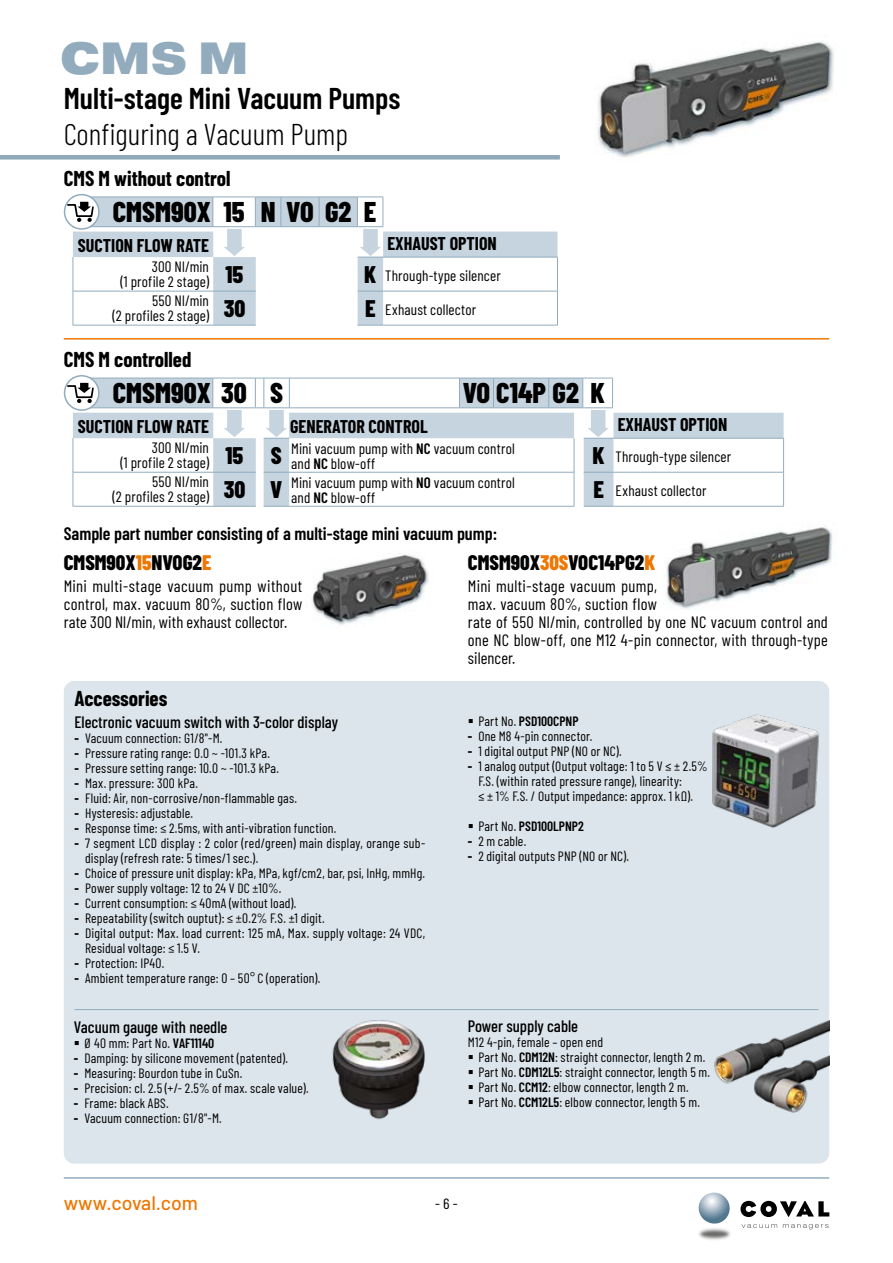
<style>
.page{position:relative;width:893px;height:1263px;background:#fff}
.page>*{position:absolute;margin:0;border:0;box-sizing:border-box;transform-origin:0 0}
.t1{font:900 45px "Pragmatica Ext";color:#92acbe}
.t2{font:600 30px "Barlow Condensed";color:#000}
.t3{font:300 30px "Barlow Condensed";color:#000}
.t4{font:800 28.5px "Barlow Condensed";color:#000}
.t5{font:800 24px/34px "Barlow Condensed";color:#000}
.t6{font:700 21px "Barlow Condensed";color:#000}
.t7{font:800 21px "Barlow Condensed";color:#000}
.t8{font:500 19.5px "Barlow";color:#ee7601}
.t9{font:700 18px "Barlow Condensed";color:#000}
.t10{font:600 18px "Barlow Condensed";color:#000}
.t11{font:16.5px/18px "Barlow Condensed";letter-spacing:.015em;color:#000;text-align:justify}
.t12{font:500 16.5px "Barlow Condensed";color:#000}
.t13{font:15px/15px "Barlow Condensed";letter-spacing:.01em;color:#000;text-align:right}
.t14{font:15px "Barlow Condensed";letter-spacing:.01em;color:#000;scale:1.05 1}
.t15{font:13.5px/15px "Barlow Condensed";letter-spacing:.015em;color:#000}
.t16{font:600 13.5px "Barlow Condensed";color:#000}
.s1{font-weight:600}
.s2{color:#ee7601}
.s3{font-weight:700}
.s4{font-weight:400}
</style>
<div class="page">
<hr style="left:64px;top:1177px;width:765px;height:2px;background:#92acbe">
<img style="left:699px;top:1228px;width:31px;height:12px">
<svg style="left:698px;top:1192px;width:32px;height:32px"></svg>
<svg style="left:742px;top:1224px;width:35px;height:4px"></svg>
<svg style="left:783px;top:1224px;width:45px;height:5px"></svg>
<svg style="left:740px;top:1201px;width:89px;height:16px"></svg>
<div style="left:0;top:155px;width:560px;height:5px;background:#8fa8ba"></div>
<img style="left:596px;top:42px;width:239px;height:116px">
<div style="left:64px;top:194px;width:36px;height:36px;border:2px solid #92acbe;border-radius:50%"></div>
<hr style="left:557px;top:257px;width:1px;height:34px;background:#92acbe">
<hr style="left:557px;top:291px;width:1px;height:34px;background:#92acbe">
<svg style="left:67px;top:197px;width:490px;height:129px"></svg>
<hr style="left:383px;top:325px;width:175px;height:1px;background:#92acbe">
<div style="left:64px;top:375px;width:36px;height:36px;border:2px solid #92acbe;border-radius:50%"></div>
<svg style="left:67px;top:378px;width:717px;height:129px"></svg>
<hr style="left:64px;top:338px;width:765px;height:2px;background:#ee7601">
<div style="left:64px;top:681px;width:765px;height:482px;background:#dce5ec;border-radius:11px"></div>
<img style="left:712px;top:714px;width:107px;height:114px">
<img style="left:332px;top:1020px;width:93px;height:100px">
<img style="left:714px;top:1020px;width:115px;height:93px">
<hr style="left:74px;top:1009px;width:745px;height:1px;background:#92acbe">
<img style="left:647px;top:497px;width:186px;height:112px">
<img style="left:312px;top:553px;width:117px;height:72px">
<h1 class="t1" style="left:60px;top:29px;width:191px">CMS M</h1>
<h2 class="t2" style="left:64px;top:77px;width:338px">Multi-stage Mini Vacuum Pumps</h2>
<h2 class="t3" style="left:64px;top:113px;width:286px">Configuring a Vacuum Pump</h2>
<h3 class="t6" style="left:64px;top:164px;width:168px">CMS M without control</h3>
<h3 class="t4" style="left:113px;top:191px;width:265px">CMSM90X 15 N VO G2 E</h3>
<h3 class="t9" style="left:78px;top:233px;width:133px">SUCTION FLOW RATE</h3>
<p class="t13" style="left:120px;top:258px;width:90px">300 Nl/min<br>(1 profile 2 stage)</p>
<p class="t13" style="left:113px;top:292px;width:98px">550 Nl/min<br>(2 profiles 2 stage)</p>
<h3 class="t5" style="left:224px;top:256px;width:23px">15<br>30</h3>
<h3 class="t5" style="left:364px;top:256px;width:14px">K<br>E</h3>
<h3 class="t9" style="left:387px;top:231px;width:111px">EXHAUST OPTION</h3>
<p class="t13" style="left:385px;top:267px;width:117px">Through-type silencer</p>
<p class="t13" style="left:385px;top:301px;width:92px">Exhaust collector</p>
<h3 class="t6" style="left:64px;top:345px;width:129px">CMS M controlled</h3>
<h3 class="t4" style="left:113px;top:373px;width:172px">CMSM90X 30 S</h3>
<h3 class="t4" style="left:463px;top:373px;width:144px">VO C14P G2 K</h3>
<h3 class="t9" style="left:78px;top:414px;width:133px">SUCTION FLOW RATE</h3>
<p class="t13" style="left:120px;top:439px;width:90px">300 Nl/min<br>(1 profile 2 stage)</p>
<p class="t13" style="left:113px;top:473px;width:98px">550 Nl/min<br>(2 profiles 2 stage)</p>
<h3 class="t9" style="left:290px;top:414px;width:139px">GENERATOR CONTROL</h3>
<p class="t13" style="left:291px;top:440px;width:225px;text-align:left">Mini vacuum pump with <span class="s1">NC</span> vacuum control and <span class="s1">NC</span> blow-off</p>
<p class="t13" style="left:291px;top:474px;width:225px;text-align:left">Mini vacuum pump with <span class="s1">NO</span> vacuum control and <span class="s1">NC</span> blow-off</p>
<h3 class="t5" style="left:270px;top:437px;width:14px">S<br>V</h3>
<h3 class="t5" style="left:224px;top:437px;width:23px">15<br>30</h3>
<h3 class="t5" style="left:593px;top:437px;width:14px">K<br>E</h3>
<h3 class="t9" style="left:618px;top:412px;width:111px">EXHAUST OPTION</h3>
<p class="t13" style="left:616px;top:448px;width:117px">Through-type silencer</p>
<p class="t13" style="left:616px;top:482px;width:92px">Exhaust collector</p>
<h3 class="t10" style="left:64px;top:521px;width:435px">Sample part number consisting of a multi-stage mini vacuum pump:</h3>
<p class="t11" style="left:468px;top:576px;width:362px;text-align:left">Mini multi-stage vacuum pump,<br>max. vacuum 80%, suction flow<br>rate of 550 Nl/min, controlled by one NC vacuum control and one NC blow-off, one M12 4-pin connector, with through-type silencer.</p>
<h3 class="t7" style="left:64px;top:547px;width:149px">CMSM90X<span class="s2">15</span>NVOG2<span class="s2">E</span></h3>
<h3 class="t7" style="left:468px;top:547px;width:189px">CMSM90X<span class="s2">30S</span>VOC14PG2<span class="s2">K</span></h3>
<p class="t11" style="left:64px;top:576px;width:240px">Mini multi-stage vacuum pump without control, max. vacuum 80%, suction flow rate 300 Nl/min, with exhaust collector.</p>
<h3 class="t6" style="left:74px;top:684px;width:95px">Accessories</h3>
<p class="t12" style="left:74px;top:711px;width:265px">Electronic vacuum switch with 3-color display</p>
<p class="t15" style="left:74px;top:730px;width:150px"><span class="s3">-</span> Vacuum connection: G1/8"-M.</p>
<p class="t15" style="left:74px;top:745px;width:197px"><span class="s3">-</span> Pressure rating range: 0.0 ~ -101.3 kPa.</p>
<p class="t15" style="left:74px;top:760px;width:206px"><span class="s3">-</span> Pressure setting range: 10.0 ~ -101.3 kPa.</p>
<p class="t15" style="left:74px;top:775px;width:125px"><span class="s3">-</span> Max. pressure: 300 kPa.</p>
<p class="t15" style="left:74px;top:790px;width:224px"><span class="s3">-</span> Fluid: Air, non-corrosive/non-flammable gas.</p>
<p class="t15" style="left:74px;top:805px;width:120px"><span class="s3">-</span> Hysteresis: adjustable.</p>
<p class="t15" style="left:74px;top:820px;width:263px"><span class="s3">-</span> Response time: ≤ 2.5ms, with anti-vibration function.</p>
<p class="t15" style="left:85px;top:835px;width:342px;text-indent:-11px"><span class="s3">-</span> 7 segment LCD display : 2 color (red/green) main display, orange sub&shy;display (refresh rate: 5 times/1 sec.).</p>
<p class="t15" style="left:74px;top:865px;width:352px"><span class="s3">-</span> Choice of pressure unit display: kPa, MPa, kgf/cm2, bar, psi, InHg, mmHg.</p>
<p class="t15" style="left:74px;top:880px;width:209px"><span class="s3">-</span> Power supply voltage: 12 to 24 V DC ±10%.</p>
<p class="t15" style="left:74px;top:895px;width:224px"><span class="s3">-</span> Current consumption: ≤ 40mA (without load).</p>
<p class="t15" style="left:74px;top:910px;width:252px"><span class="s3">-</span> Repeatability (switch ouptut): ≤ ±0.2% F.S. ±1 digit.</p>
<p class="t15" style="left:85px;top:925px;width:342px;text-indent:-11px"><span class="s3">-</span> Digital output: Max. load current: 125 mA, Max. supply voltage: 24 VDC,<br>Residual voltage: ≤ 1.5 V.</p>
<p class="t15" style="left:74px;top:955px;width:91px"><span class="s3">-</span> Protection: IP40.</p>
<p class="t15" style="left:74px;top:970px;width:248px"><span class="s3">-</span> Ambient temperature range: 0 – 50° C (operation).</p>
<p class="t12" style="left:74px;top:1015px;width:155px">Vacuum gauge with needle</p>
<p class="t15" style="left:84px;top:1035px;width:131px">Ø 40 mm: Part No. <span class="s1">VAF11140</span></p>
<p class="t15" style="left:74px;top:1050px;width:216px"><span class="s3">-</span> Damping: by silicone movement (patented).</p>
<p class="t15" style="left:74px;top:1065px;width:170px"><span class="s3">-</span> Measuring: Bourdon tube in CuSn.</p>
<p class="t15" style="left:74px;top:1080px;width:237px"><span class="s3">-</span> Precision: cl. 2.5 (+/- 2.5% of max. scale value).</p>
<p class="t15" style="left:74px;top:1095px;width:97px"><span class="s3">-</span> Frame: black ABS.</p>
<p class="t15" style="left:74px;top:1110px;width:150px"><span class="s3">-</span> Vacuum connection: G1/8"-M.</p>
<p class="t16" style="left:478px;top:712px;width:102px"><span class="s4">Part No.</span> PSD100CPNP</p>
<p class="t15" style="left:468px;top:728px;width:126px"><span class="s3">-</span> One M8 4-pin connector.</p>
<p class="t15" style="left:468px;top:743px;width:156px"><span class="s3">-</span> 1 digital output PNP (NO or NC).</p>
<p class="t15" style="left:478px;top:758px;width:231px;text-indent:-11px"><span class="s3">-</span> 1 analog output (Output voltage: 1 to 5 V ≤ ± 2.5%<br>F.S. (within rated pressure range), linearity:<br>≤ ± 1% F.S. / Output impedance: approx. 1 kΩ).</p>
<p class="t16" style="left:478px;top:817px;width:107px"><span class="s4">Part No.</span> PSD100LPNP2</p>
<p class="t15" style="left:468px;top:833px;width:60px"><span class="s3">-</span> 2 m cable.</p>
<p class="t15" style="left:468px;top:848px;width:163px"><span class="s3">-</span> 2 digital outputs PNP (NO or NC).</p>
<p class="t12" style="left:468px;top:1015px;width:112px">Power supply cable</p>
<p class="t15" style="left:478px;top:1034px;width:233px;text-indent:-11px">M12 4-pin, female – open end<br>Part No. <span class="s1">CDM12N</span>: straight connector, length 2 m.<br>Part No. <span class="s1">CDM12L5</span>: straight connector, length 5 m.<br>Part No. <span class="s1">CCM12</span>: elbow connector, length 2 m.<br>Part No. <span class="s1">CCM12L5</span>: elbow connector, length 5 m.</p>
<h3 class="t8" style="left:64px;top:1188px;width:136px">www.coval.com</h3>
<p class="t14" style="left:435px;top:1193px;width:23px">- 6 -</p>
</div>
